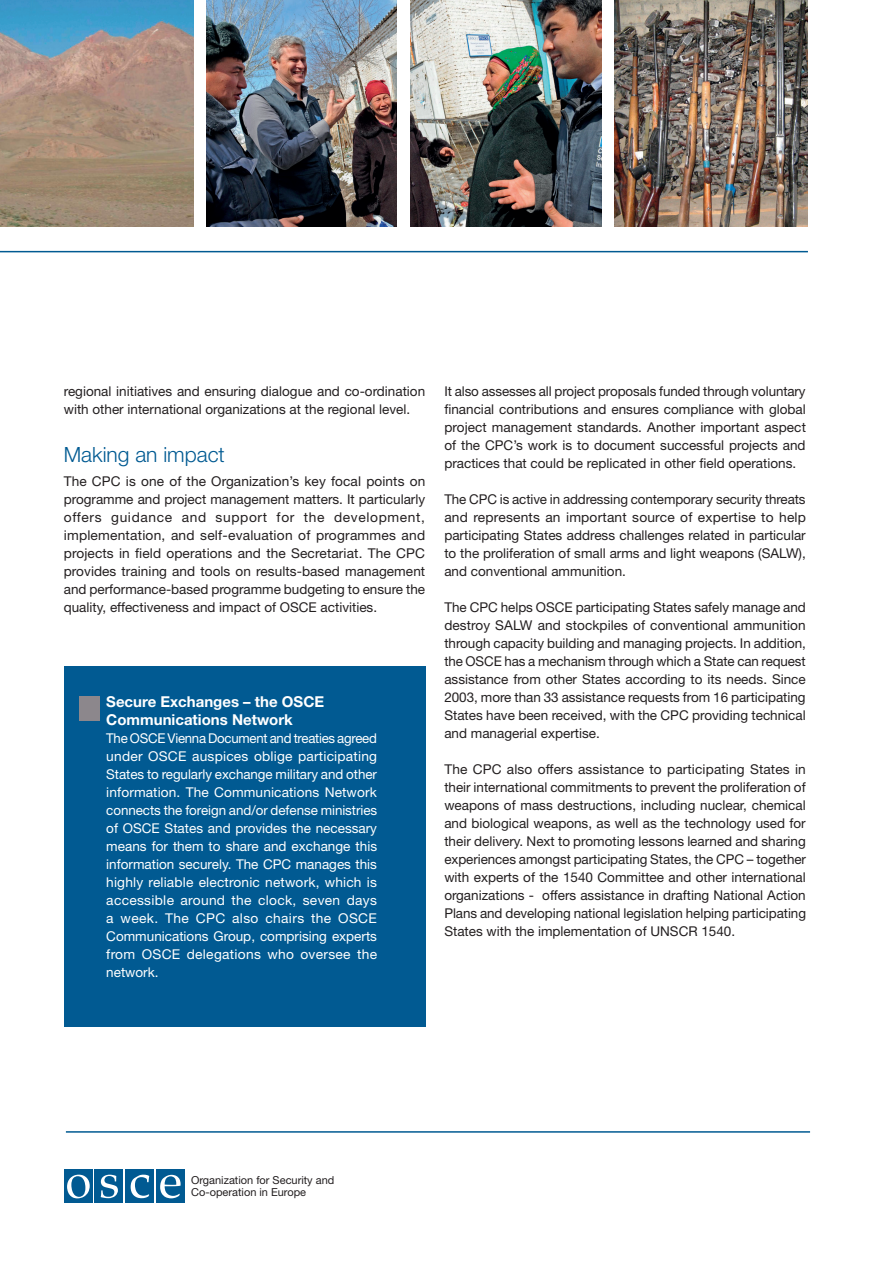
<style>
.page{position:relative;width:893px;height:1263px;background:#fff}
.page>*{position:absolute;margin:0;border:0;box-sizing:border-box;transform-origin:0 0}
.Brødtekst{font:300 21px "Helvetica Neue LT Std";color:#015a92}
.Brødtekst-2{font:700 15px/18px "Helvetica Neue LT Std";color:#fff}
.Brødtekst-3{font:13.5px/18px "Helvetica Neue LT Std";color:#231f20;text-align:justify}
.Brødtekst-4{font:13.5px/18px "Helvetica Neue LT Std";letter-spacing:.02em;color:#fff;text-align:justify}
.Brødtekst-5{font:10.95px/12.1px "Helvetica Neue LT Std";color:#231f20}
</style>
<div class="page">
<hr style="left:66px;top:1131px;width:744px;height:2px;background:#015a92">
<hr style="left:0;top:251px;width:808px;height:1px;background:#015a92">
<img style="left:206px;top:0;width:396px;height:226px">
<img style="left:0;top:0;width:193px;height:226px">
<div style="left:398px;top:0;width:12px;height:242px;background:#fff"></div>
<img style="left:614px;top:0;width:194px;height:226px">
<div style="left:64px;top:666px;width:361px;height:360px;background:#015a92"></div>
<div style="left:80px;top:696px;width:20px;height:24px;background:#8c878c"></div>
<div style="left:156px;top:1169px;width:29px;height:34px;background:#015a92"></div>
<div style="left:125px;top:1169px;width:29px;height:34px;background:#015a92"></div>
<div style="left:94px;top:1169px;width:29px;height:34px;background:#015a92"></div>
<div style="left:64px;top:1169px;width:29px;height:34px;background:#015a92"></div>
<svg style="left:160px;top:1175px;width:21px;height:23px"></svg>
<svg style="left:131px;top:1175px;width:18px;height:23px"></svg>
<svg style="left:101px;top:1175px;width:17px;height:23px"></svg>
<svg style="left:67px;top:1175px;width:23px;height:23px"></svg>
<p class="Brødtekst-3" style="left:64px;top:382px;width:363px">regional initiatives and ensuring dialogue and co-ordination with other international organizations at the regional level.</p>
<p class="Brødtekst" style="left:64px;top:442px;width:163px">Making an impact</p>
<p class="Brødtekst-3" style="left:64px;top:472px;width:363px">The CPC is one of the Organization’s key focal points on programme and project management matters. It particularly offers guidance and support for the development, implementation, and self-evaluation of programmes and projects in field operations and the Secretariat. The CPC provides training and tools on results-based management and performance-based programme budgeting to ensure the quality, effectiveness and impact of OSCE activities.</p>
<p class="Brødtekst-2" style="left:106px;top:692px;width:219px">Secure Exchanges – the OSCE<br>Communications Network</p>
<p class="Brødtekst-4" style="left:106px;top:729px;width:272px">The OSCE Vienna Document and treaties agreed under OSCE auspices oblige participating States to regularly exchange military and other information. The Communications Network connects the foreign and/or defense ministries of OSCE States and provides the necessary means for them to share and exchange this information securely. The CPC manages this highly reliable electronic network, which is accessible around the clock, seven days a week. The CPC also chairs the OSCE Communications Group, comprising experts from OSCE delegations who oversee the network.</p>
<p class="Brødtekst-3" style="left:444px;top:382px;width:363px">It also assesses all project proposals funded through voluntary financial contributions and ensures compliance with global project management standards. Another important aspect of the CPC’s work is to document successful projects and practices that could be replicated in other field operations.</p>
<p class="Brødtekst-3" style="left:444px;top:490px;width:363px">The CPC is active in addressing contemporary security threats and represents an important source of expertise to help participating States address challenges related in particular to the proliferation of small arms and light weapons (SALW), and conventional ammunition.</p>
<p class="Brødtekst-3" style="left:444px;top:598px;width:363px">The CPC helps OSCE participating States safely manage and destroy SALW and stockpiles of conventional ammunition through capacity building and managing projects. In addition, the OSCE has a mechanism through which a State can request assistance from other States according to its needs. Since 2003, more than 33 assistance requests from 16 participating States have been received, with the CPC providing technical and managerial expertise.</p>
<p class="Brødtekst-3" style="left:444px;top:760px;width:363px">The CPC also offers assistance to participating States in their international commitments to prevent the proliferation of weapons of mass destructions, including nuclear, chemical and biological weapons, as well as the technology used for their delivery. Next to promoting lessons learned and sharing experiences amongst participating States, the CPC – together with experts of the 1540 Committee and other international organizations - offers assistance in drafting National Action Plans and developing national legislation helping participating States with the implementation of UNSCR 1540.</p>
<p class="Brødtekst-5" style="left:191px;top:1174px;width:145px">Organization for Security and<br>Co-operation in Europe</p>
</div>
